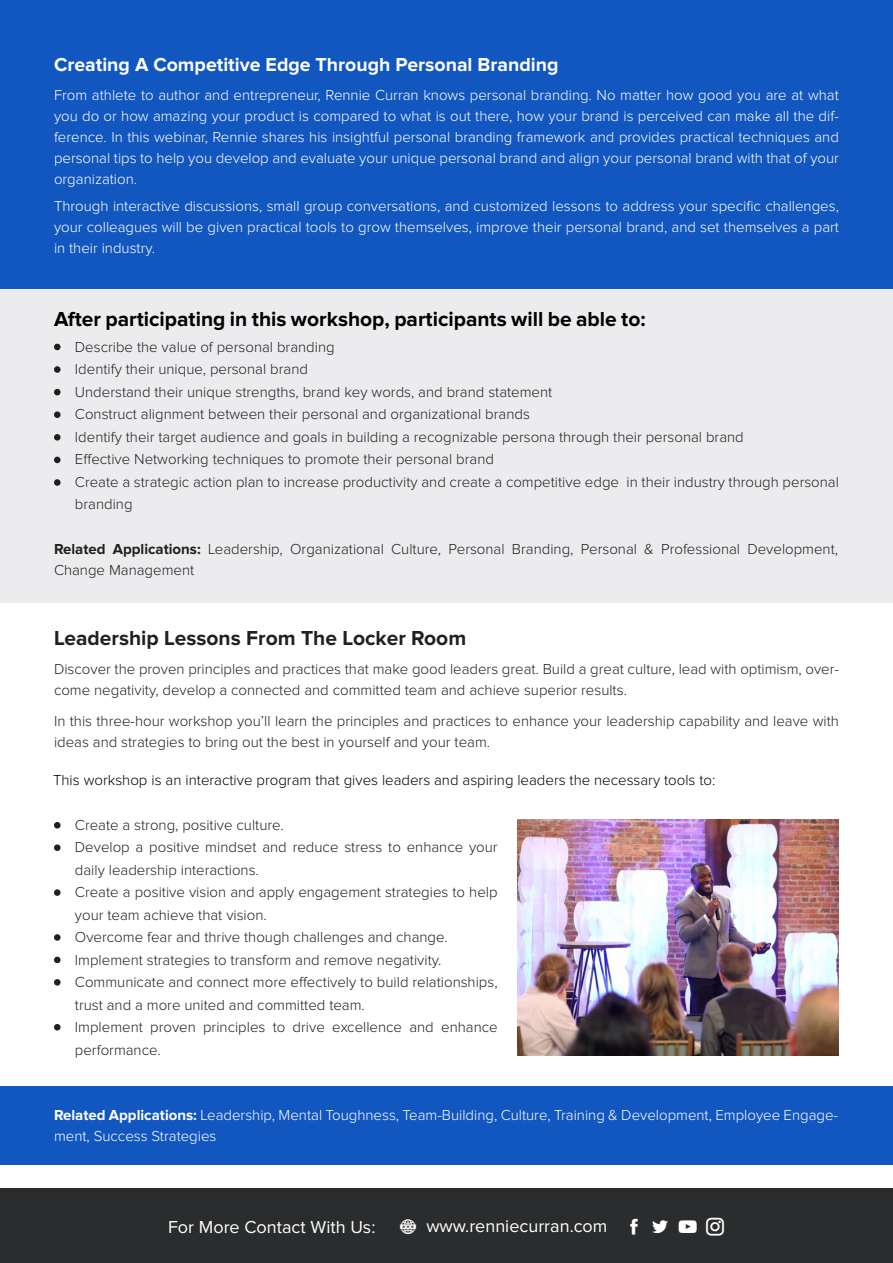
<style>
.page{position:relative;width:893px;height:1263px;background:#fff}
.page>*{position:absolute;margin:0;border:0;box-sizing:border-box;transform-origin:0 0}
.t1{font:700 21px "Proxima Nova";color:#000}
.t2{font:700 21px "Proxima Nova";color:#231f20}
.t3{font:700 19.5px "Proxima Nova";color:#fff}
.t4{font:18px "Proxima Nova";color:#fff}
.t5{font:300 15px/22.5px "Proxima Nova";color:#231f20}
.t6{font:300 15px/21px "Proxima Nova";color:#fff;text-align:justify}
.t7{font:300 15px "Proxima Nova";color:#000}
.s1{font-weight:700}
</style>
<div class="page">
<div style="left:0;top:0;width:893px;height:289px;background:#1257bf"></div>
<div style="left:0;top:1086px;width:893px;height:78px;background:#1257bf"></div>
<div style="left:0;top:289px;width:893px;height:314px;background:#ececee"></div>
<div style="left:0;top:1188px;width:893px;height:75px;background:#2b2c2d"></div>
<div style="left:54px;top:344px;width:7px;height:6px;background:#231f20;border-radius:50%"></div>
<div style="left:54px;top:366px;width:7px;height:7px;background:#231f20;border-radius:50%"></div>
<div style="left:54px;top:389px;width:7px;height:6px;background:#231f20;border-radius:50%"></div>
<div style="left:54px;top:411px;width:7px;height:7px;background:#231f20;border-radius:50%"></div>
<div style="left:54px;top:434px;width:7px;height:7px;background:#231f20;border-radius:50%"></div>
<div style="left:54px;top:457px;width:7px;height:6px;background:#231f20;border-radius:50%"></div>
<div style="left:54px;top:479px;width:7px;height:7px;background:#231f20;border-radius:50%"></div>
<div style="left:54px;top:822px;width:7px;height:6px;background:#231f20;border-radius:50%"></div>
<div style="left:54px;top:889px;width:7px;height:7px;background:#231f20;border-radius:50%"></div>
<div style="left:54px;top:979px;width:7px;height:7px;background:#231f20;border-radius:50%"></div>
<div style="left:54px;top:844px;width:7px;height:7px;background:#231f20;border-radius:50%"></div>
<div style="left:54px;top:957px;width:7px;height:6px;background:#231f20;border-radius:50%"></div>
<div style="left:54px;top:934px;width:7px;height:7px;background:#231f20;border-radius:50%"></div>
<div style="left:54px;top:1024px;width:7px;height:6px;background:#231f20;border-radius:50%"></div>
<img style="left:518px;top:820px;width:321px;height:235px">
<p class="t3" style="left:54px;top:53px;width:506px">Creating A Competitive Edge Through Personal Branding</p>
<p class="t6" style="left:54px;top:85px;width:786px">From athlete to author and entrepreneur, Rennie Curran knows personal branding. No matter how good you are at what you do or how amazing your product is compared to what is out there, how your brand is perceived can make all the dif&shy;ference. In this webinar, Rennie shares his insightful personal branding framework and provides practical techniques and personal tips to help you develop and evaluate your unique personal brand and align your personal brand with that of your organization.</p>
<p class="t6" style="left:54px;top:196px;width:787px">Through interactive discussions, small group conversations, and customized lessons to address your specific challenges, your colleagues will be given practical tools to grow themselves, improve their personal brand, and set themselves a part in their industry.</p>
<h1 class="t1" style="left:54px;top:307px;width:593px">After participating in this workshop, participants will be able to:</h1>
<p class="t5" style="left:75px;top:336px;width:261px">Describe the value of personal branding</p>
<p class="t5" style="left:75px;top:358px;width:235px">Identify their unique, personal brand</p>
<p class="t5" style="left:75px;top:381px;width:479px">Understand their unique strengths, brand key words, and brand statement</p>
<p class="t5" style="left:75px;top:403px;width:456px">Construct alignment between their personal and organizational brands</p>
<p class="t5" style="left:75px;top:426px;width:670px">Identify their target audience and goals in building a recognizable persona through their personal brand</p>
<p class="t5" style="left:75px;top:448px;width:421px">Effective Networking techniques to promote their personal brand</p>
<p class="t5" style="left:75px;top:471px;width:765px">Create a strategic action plan to increase productivity and create a competitive edge in their industry through personal branding</p>
<p class="t5" style="left:54px;top:539px;width:786px;line-height:21px"><span class="s1">Related Applications:</span> Leadership, Organizational Culture, Personal Branding, Personal &amp; Professional Development,<br>Change Management</p>
<p class="t2" style="left:54px;top:626px;width:414px">Leadership Lessons From The Locker Room</p>
<p class="t5" style="left:54px;top:659px;width:786px;line-height:21px">Discover the proven principles and practices that make good leaders great. Build a great culture, lead with optimism, over&shy;come negativity, develop a connected and committed team and achieve superior results.</p>
<p class="t5" style="left:54px;top:711px;width:786px;line-height:21px">In this three-hour workshop you’ll learn the principles and practices to enhance your leadership capability and leave with ideas and strategies to bring out the best in yourself and your team.</p>
<p class="t7" style="left:53px;top:772px;width:664px">This workshop is an interactive program that gives leaders and aspiring leaders the necessary tools to:</p>
<p class="t5" style="left:75px;top:814px;width:210px">Create a strong, positive culture.</p>
<p class="t5" style="left:75px;top:836px;width:424px">Develop a positive mindset and reduce stress to enhance your daily leadership interactions.</p>
<p class="t5" style="left:75px;top:881px;width:424px">Create a positive vision and apply engagement strategies to help your team achieve that vision.</p>
<p class="t5" style="left:75px;top:926px;width:374px">Overcome fear and thrive though challenges and change.</p>
<p class="t5" style="left:75px;top:949px;width:368px">Implement strategies to transform and remove negativity.</p>
<p class="t5" style="left:75px;top:971px;width:424px">Communicate and connect more effectively to build relationships, trust and a more united and committed team.</p>
<p class="t5" style="left:75px;top:1016px;width:424px">Implement proven principles to drive excellence and enhance performance.</p>
<p class="t6" style="left:54px;top:1105px;width:786px"><span class="s1">Related Applications:</span> Leadership, Mental Toughness, Team-Building, Culture, Training &amp; Development, Employee Engage&shy;ment, Success Strategies</p>
<p class="t4" style="left:168px;top:1217px;width:209px">For More Contact With Us:</p>
<p class="t4" style="left:426px;top:1216px;width:183px">www.renniecurran.com</p>
</div>
